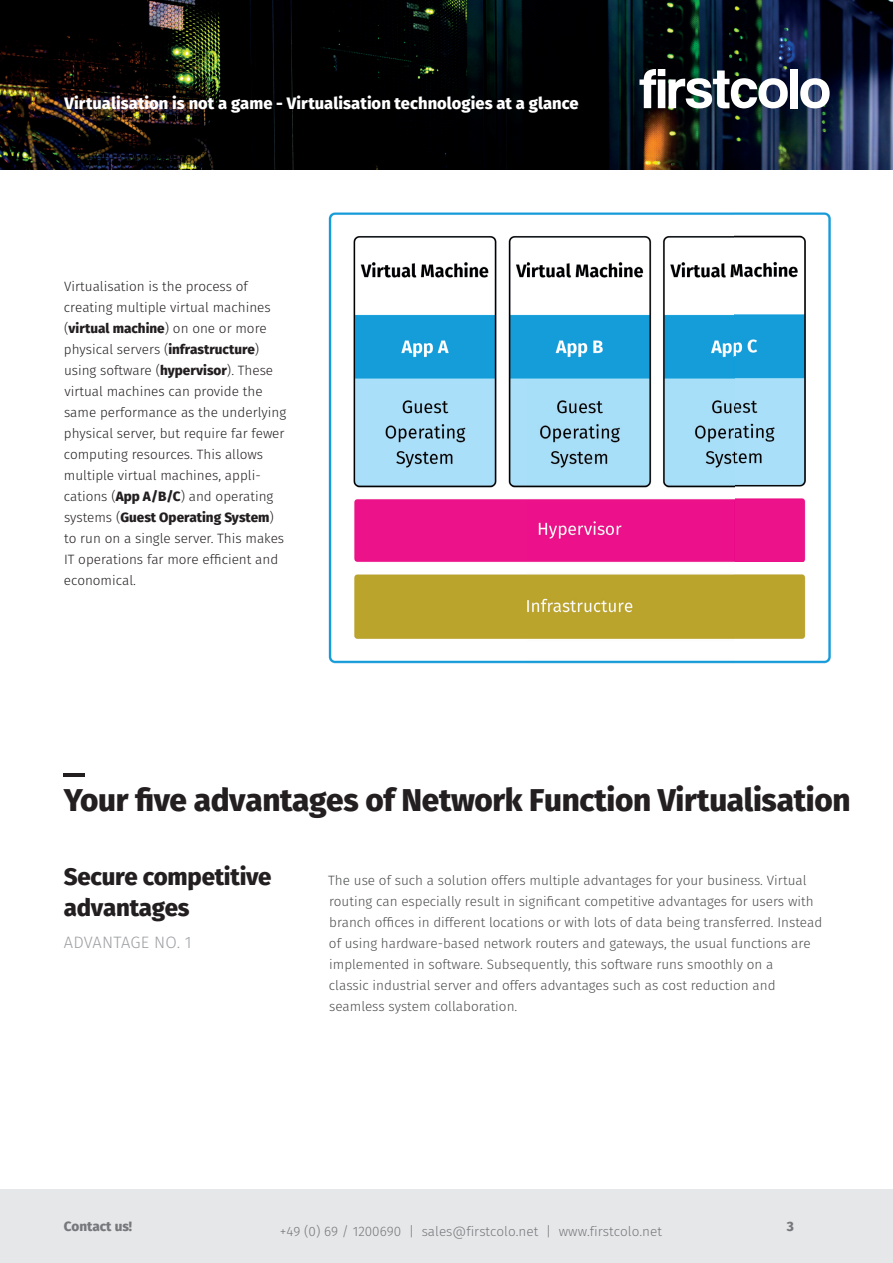
<style>
.page{position:relative;width:893px;height:1263px;background:#fff}
.page>*{position:absolute;margin:0;border:0;box-sizing:border-box;transform-origin:0 0}
.t1{font:800 31.5px "Fira Sans";letter-spacing:-.01em;color:#231f20}
.t2{font:800 24px/31.5px "Fira Sans";letter-spacing:-.01em;color:#231f20}
.t3{font:800 16.5px "Fira Sans";color:#fff}
.t4{font:300 16.5px "Fira Sans";letter-spacing:.005em;color:#9d9fa2}
.t5{font:300 13.5px/21px "Fira Sans";color:#4b4c4d}
.t6{font:300 13.5px/21px "Fira Sans";color:#231f20}
.t7{font:300 13.5px "Fira Sans";color:#76787b}
.t8{font:800 13.5px "Fira Sans";color:#76787b}
.s1{font-weight:800}
</style>
<div class="page">
<div style="left:0;top:1189px;width:893px;height:74px;background:#e6e7e9"></div>
<img style="left:0;top:0;width:893px;height:170px">
<img style="left:328px;top:212px;width:503px;height:452px">
<hr style="left:64px;top:773px;width:21px;height:3px;background:#231f20">
<svg style="left:639px;top:69px;width:149px;height:40px"></svg>
<div style="left:790px;top:69px;width:8px;height:39px;background:#fff"></div>
<svg style="left:800px;top:78px;width:30px;height:30px"></svg>
<p class="t3" style="left:64px;top:89px;width:516px">Virtualisation is not a game - Virtualisation technologies at a glance</p>
<p class="t6" style="left:64px;top:276px;width:224px">Virtualisation is the process of creating multiple virtual machines (<span class="s1">virtual machine</span>) on one or more physical servers (<span class="s1">infrastructure</span>) using software (<span class="s1">hypervisor</span>). These virtual machines can provide the same performance as the underlying physical server, but require far fewer computing resources. This allows multiple virtual machines, appli&shy;cations (<span class="s1">App A/B/C</span>) and operating systems (<span class="s1">Guest Operating System</span>) to run on a single server. This makes IT operations far more efficient and economical.</p>
<h1 class="t1" style="left:64px;top:773px;width:788px">Your five advantages of Network Function Virtualisation</h1>
<h2 class="t2" style="left:64px;top:858px;width:209px">Secure competitive advantages</h2>
<p class="t4" style="left:64px;top:930px;width:129px">ADVANTAGE NO. 1</p>
<p class="t5" style="left:328px;top:869px;width:495px">The use of such a solution offers multiple advantages for your business. Virtual routing can especially result in significant competitive advantages for users with branch offices in different locations or with lots of data being transferred. Instead of using hardware-based network routers and gateways, the usual functions are implemented in software. Subsequently, this software runs smoothly on a<br>classic industrial server and offers advantages such as cost reduction and seamless system collaboration.</p>
<p class="t8" style="left:64px;top:1215px;width:70px">Contact us!</p>
<p class="t7" style="left:280px;top:1222px;width:384px">+49 (0) 69 / 1200690 | sales@firstcolo.net | www.firstcolo.net</p>
<p class="t8" style="left:787px;top:1215px;width:9px">3</p>
</div>
